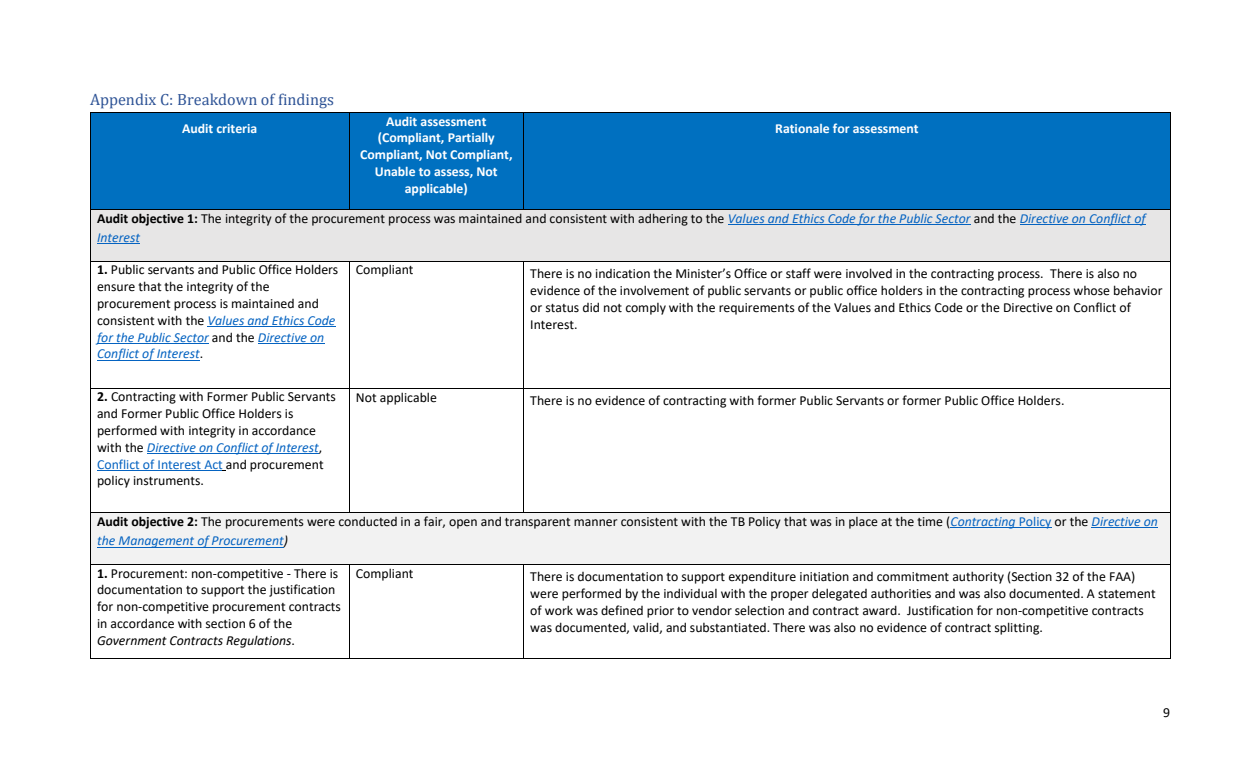
<style>
.page{position:relative;width:1260px;height:765px;background:#fff}
.page>*{position:absolute;margin:0;border:0;box-sizing:border-box;transform-origin:0 0}
.t1{font:16.25px "Cambria";color:#2f5496}
.t2{font:13.75px/16.8px "Calibri";color:#000}
.t3{font:700 13.75px/16.8px "Calibri";color:#fff;text-align:center}
.s1{font-weight:700}
.s2{font-style:italic;color:#0563c1}
.s3{color:#0563c1}
.s4{font-style:italic}
</style>
<div class="page">
<div style="left:91px;top:113px;width:258px;height:96px;background:#0070c0"></div>
<div style="left:350px;top:113px;width:173px;height:96px;background:#0070c0"></div>
<div style="left:524px;top:113px;width:646px;height:96px;background:#0070c0"></div>
<hr style="left:91px;top:112px;width:258px;height:1px;background:#000">
<hr style="left:350px;top:112px;width:173px;height:1px;background:#000">
<hr style="left:524px;top:112px;width:646px;height:1px;background:#000">
<hr style="left:90px;top:113px;width:1px;height:96px;background:#000">
<hr style="left:349px;top:113px;width:1px;height:96px;background:#000">
<hr style="left:523px;top:113px;width:1px;height:96px;background:#000">
<hr style="left:1170px;top:113px;width:1px;height:96px;background:#000">
<div style="left:97px;top:210px;width:1067px;height:19px;background:#e7e6e6"></div>
<hr style="left:728px;top:224px;width:243px;height:1px;background:#0563c1">
<hr style="left:1020px;top:224px;width:126px;height:1px;background:#0563c1">
<div style="left:97px;top:229px;width:1067px;height:32px;background:#e7e6e6"></div>
<hr style="left:97px;top:244px;width:43px;height:1px;background:#0563c1">
<hr style="left:91px;top:209px;width:258px;height:1px;background:#000">
<hr style="left:350px;top:209px;width:173px;height:1px;background:#000">
<hr style="left:524px;top:209px;width:646px;height:1px;background:#000">
<hr style="left:90px;top:210px;width:1px;height:51px;background:#000">
<hr style="left:1170px;top:210px;width:1px;height:51px;background:#000">
<hr style="left:207px;top:326px;width:129px;height:1px;background:#0563c1">
<hr style="left:97px;top:343px;width:112px;height:1px;background:#0563c1">
<hr style="left:258px;top:343px;width:66px;height:1px;background:#0563c1">
<hr style="left:97px;top:360px;width:103px;height:1px;background:#0563c1">
<hr style="left:91px;top:261px;width:258px;height:1px;background:#000">
<hr style="left:350px;top:261px;width:173px;height:1px;background:#000">
<hr style="left:524px;top:261px;width:646px;height:1px;background:#000">
<hr style="left:90px;top:261px;width:1px;height:127px;background:#000">
<hr style="left:349px;top:261px;width:1px;height:127px;background:#000">
<hr style="left:523px;top:261px;width:1px;height:127px;background:#000">
<hr style="left:1170px;top:261px;width:1px;height:127px;background:#000">
<hr style="left:147px;top:453px;width:172px;height:1px;background:#0563c1">
<hr style="left:97px;top:470px;width:126px;height:1px;background:#0563c1">
<hr style="left:91px;top:388px;width:258px;height:1px;background:#000">
<hr style="left:350px;top:388px;width:173px;height:1px;background:#000">
<hr style="left:524px;top:388px;width:646px;height:1px;background:#000">
<hr style="left:90px;top:388px;width:1px;height:124px;background:#000">
<hr style="left:349px;top:388px;width:1px;height:124px;background:#000">
<hr style="left:523px;top:388px;width:1px;height:124px;background:#000">
<hr style="left:1170px;top:388px;width:1px;height:124px;background:#000">
<div style="left:97px;top:513px;width:1067px;height:19px;background:#f2f2f2"></div>
<hr style="left:951px;top:527px;width:101px;height:1px;background:#0563c1">
<hr style="left:1092px;top:527px;width:66px;height:1px;background:#0563c1">
<div style="left:97px;top:532px;width:1067px;height:32px;background:#f2f2f2"></div>
<hr style="left:97px;top:547px;width:187px;height:1px;background:#0563c1">
<hr style="left:91px;top:512px;width:258px;height:1px;background:#000">
<hr style="left:350px;top:512px;width:173px;height:1px;background:#000">
<hr style="left:524px;top:512px;width:646px;height:1px;background:#000">
<hr style="left:90px;top:513px;width:1px;height:51px;background:#000">
<hr style="left:1170px;top:513px;width:1px;height:51px;background:#000">
<hr style="left:91px;top:564px;width:258px;height:1px;background:#000">
<hr style="left:350px;top:564px;width:173px;height:1px;background:#000">
<hr style="left:524px;top:564px;width:646px;height:1px;background:#000">
<hr style="left:90px;top:565px;width:1px;height:94px;background:#000">
<hr style="left:91px;top:658px;width:258px;height:1px;background:#000">
<hr style="left:349px;top:565px;width:1px;height:94px;background:#000">
<hr style="left:350px;top:658px;width:173px;height:1px;background:#000">
<hr style="left:523px;top:565px;width:1px;height:94px;background:#000">
<hr style="left:524px;top:658px;width:646px;height:1px;background:#000">
<hr style="left:1170px;top:565px;width:1px;height:94px;background:#000">
<p class="t1" style="left:90px;top:90px;width:246px">Appendix C: Breakdown of findings</p>
<p class="t3" style="left:182px;top:120px;width:77px">Audit criteria</p>
<p class="t3" style="left:360px;top:112px;width:154px">Audit assessment (Compliant, Partially<br>Compliant, Not Compliant,<br>Unable to assess, Not applicable)</p>
<p class="t3" style="left:775px;top:120px;width:145px">Rationale for assessment</p>
<p class="t2" style="left:97px;top:208px;width:1050px;line-height:19.4px"><span class="s1">Audit objective 1:</span> The integrity of the procurement process was maintained and consistent with adhering to the <span class="s2">Values and Ethics Code for the Public Sector</span> and the <span class="s2">Directive on Conflict of<br>Interest</span></p>
<p class="t2" style="left:97px;top:261px;width:243px"><span class="s1">1.</span> Public servants and Public Office Holders ensure that the integrity of the procurement process is maintained and consistent with the <span class="s2">Values and Ethics Code for the Public Sector</span> and the <span class="s2">Directive on Conflict of Interest</span>.</p>
<p class="t2" style="left:356px;top:261px;width:59px">Compliant</p>
<p class="t2" style="left:530px;top:265px;width:634px">There is no indication the Minister’s Office or staff were involved in the contracting process. There is also no evidence of the involvement of public servants or public office holders in the contracting process whose behavior or status did not comply with the requirements of the Values and Ethics Code or the Directive on Conflict of Interest.</p>
<p class="t2" style="left:97px;top:388px;width:240px"><span class="s1">2.</span> Contracting with Former Public Servants and Former Public Office Holders is performed with integrity in accordance with the <span class="s2">Directive on Conflict of Interest</span>, <span class="s3">Conflict of Interest Act</span> and procurement policy instruments.</p>
<p class="t2" style="left:356px;top:388px;width:82px">Not applicable</p>
<p class="t2" style="left:530px;top:392px;width:536px">There is no evidence of contracting with former Public Servants or former Public Office Holders.</p>
<p class="t2" style="left:97px;top:511px;width:1062px;line-height:19.4px"><span class="s1">Audit objective 2:</span> The procurements were conducted in a fair, open and transparent manner consistent with the TB Policy that was in place at the time (<span class="s2">Contracting</span> <span class="s3">Policy</span> or the <span class="s2">Directive on the Management of Procurement</span><span class="s4">)</span></p>
<p class="t2" style="left:97px;top:564px;width:245px"><span class="s1">1.</span> Procurement: non-competitive - There is documentation to support the justification for non-competitive procurement contracts in accordance with section 6 of the <span class="s4">Government Contracts Regulations</span>.</p>
<p class="t2" style="left:356px;top:564px;width:59px">Compliant</p>
<p class="t2" style="left:530px;top:568px;width:627px">There is documentation to support expenditure initiation and commitment authority (Section 32 of the FAA) were performed by the individual with the proper delegated authorities and was also documented. A statement of work was defined prior to vendor selection and contract award. Justification for non-competitive contracts was documented, valid, and substantiated. There was also no evidence of contract splitting.</p>
<p class="t2" style="left:1163px;top:704px;width:8px">9</p>
</div>
